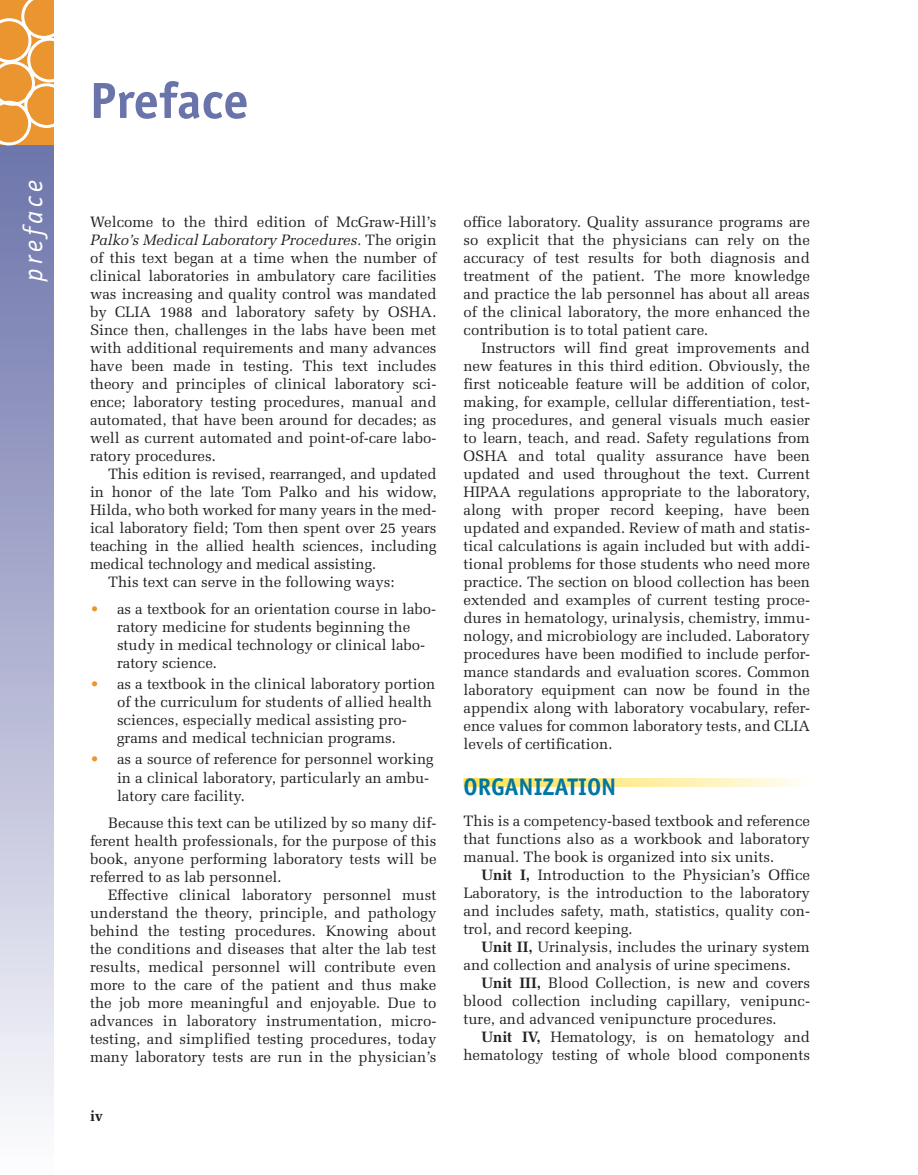
<style>
.page{position:relative;width:918px;height:1175px;background:#fff}
.page>*{position:absolute;margin:0;border:0;box-sizing:border-box;transform-origin:0 0}
.t1{font:700 51px "Officina Sans Std";color:#6974aa}
.t2{font:italic 27px "Officina Sans Std";letter-spacing:.15em;color:#fff}
.t3{font:700 24px "Officina Sans Std";color:#0076a3}
.t4{font:15px/18px "Melior LT Std";color:#231f20;text-align:justify}
.t5{font:700 15px "Melior LT Std";color:#231f20}
.s1{font-style:italic}
.s2{color:#eb9531}
.s3{font-weight:700}
</style>
<div class="page">
<div style="left:0;top:127px;width:54px;height:1048px;background:linear-gradient(to bottom,#686fa8,#fbfbfd)"></div>
<svg style="left:464px;top:778px;width:333px;height:9px;background:#feed9b"></svg>
<svg style="left:0;top:0;width:54px;height:147px;background:#eca553"></svg>
<h2 class="t2" style="left:23px;top:281px;width:102px;rotate:-90deg">preface</h2>
<h1 class="t1" style="left:90px;top:70px;width:160px">Preface</h1>
<p class="t4" style="left:90px;top:214px;width:348px">Welcome to the third edition of McGraw-Hill’s <span class="s1">Palko’s Medical Laboratory Procedures.</span> The origin of this text began at a time when the number of clinical laboratories in ambulatory care facilities was increasing and quality control was mandated by CLIA 1988 and laboratory safety by OSHA.<br>Since then, challenges in the labs have been met with additional requirements and many advances have been made in testing. This text includes theory and principles of clinical laboratory sci&shy;ence; laboratory testing procedures, manual and automated, that have been around for decades; as well as current automated and point-of-care labo&shy;ratory procedures.</p>
<p class="t4" style="left:108px;top:466px;width:330px">This edition is revised, rearranged, and updated</p>
<p class="t4" style="left:90px;top:484px;width:348px">in honor of the late Tom Palko and his widow,</p>
<p class="t4" style="left:90px;top:502px;width:348px">Hilda, who both worked for many years in the med-</p>
<p class="t4" style="left:90px;top:520px;width:348px">ical laboratory field; Tom then spent over 25 years</p>
<p class="t4" style="left:90px;top:538px;width:348px">teaching in the allied health sciences, including</p>
<p class="t4" style="left:90px;top:556px;width:288px">medical technology and medical assisting.</p>
<p class="t4" style="left:108px;top:574px;width:288px">This text can serve in the following ways:</p>
<p class="t4" style="left:117px;top:601px;width:321px;text-align:left;text-indent:-27px"><span class="s2">•</span> as a textbook for an orientation course in labo&shy;ratory medicine for students beginning the study in medical technology or clinical labo&shy;ratory science.</p>
<p class="t4" style="left:117px;top:676px;width:320px;text-align:left;text-indent:-27px"><span class="s2">•</span> as a textbook in the clinical laboratory portion of the curriculum for students of allied health sciences, especially medical assisting pro&shy;grams and medical technician programs.</p>
<p class="t4" style="left:117px;top:751px;width:318px;text-align:left;text-indent:-27px"><span class="s2">•</span> as a source of reference for personnel working in a clinical laboratory, particularly an ambu&shy;latory care facility.</p>
<p class="t4" style="left:90px;top:814px;width:348px;text-indent:18px">Because this text can be utilized by so many dif&shy;ferent health professionals, for the purpose of this book, anyone performing laboratory tests will be referred to as lab personnel.</p>
<p class="t4" style="left:90px;top:886px;width:348px;text-indent:18px">Effective clinical laboratory personnel must understand the theory, principle, and pathology behind the testing procedures. Knowing about the conditions and diseases that alter the lab test results, medical personnel will contribute even more to the care of the patient and thus make the job more meaningful and enjoyable. Due to advances in laboratory instrumentation, micro&shy;testing, and simplified testing procedures, today many laboratory tests are run in the physician’s</p>
<p class="t5" style="left:90px;top:1109px;width:15px">iv</p>
<p class="t4" style="left:464px;top:214px;width:348px">office laboratory. Quality assurance programs are so explicit that the physicians can rely on the accuracy of test results for both diagnosis and treatment of the patient. The more knowledge and practice the lab personnel has about all areas of the clinical laboratory, the more enhanced the contribution is to total patient care.</p>
<p class="t4" style="left:464px;top:340px;width:348px;text-indent:18px">Instructors will find great improvements and new features in this third edition. Obviously, the first noticeable feature will be addition of color, making, for example, cellular differentiation, test&shy;ing procedures, and general visuals much easier to learn, teach, and read. Safety regulations from OSHA and total quality assurance have been updated and used throughout the text. Current HIPAA regulations appropriate to the laboratory, along with proper record keeping, have been updated and expanded. Review of math and statis&shy;tical calculations is again included but with addi&shy;tional problems for those students who need more practice. The section on blood collection has been extended and examples of current testing proce&shy;dures in hematology, urinalysis, chemistry, immu&shy;nology, and microbiology are included. Laboratory procedures have been modified to include perfor&shy;mance standards and evaluation scores. Common laboratory equipment can now be found in the appendix along with laboratory vocabulary, refer&shy;ence values for common laboratory tests, and CLIA levels of certification.</p>
<h3 class="t3" style="left:464px;top:772px;width:154px">ORGANIZATION</h3>
<p class="t4" style="left:464px;top:813px;width:348px">This is a competency-based textbook and reference that functions also as a workbook and laboratory manual. The book is organized into six units.</p>
<p class="t4" style="left:464px;top:867px;width:348px;text-indent:18px"><span class="s3">Unit I,</span> Introduction to the Physician’s Office Laboratory, is the introduction to the laboratory and includes safety, math, statistics, quality con&shy;trol, and record keeping.</p>
<p class="t4" style="left:464px;top:939px;width:348px;text-indent:18px"><span class="s3">Unit II,</span> Urinalysis, includes the urinary system and collection and analysis of urine specimens.</p>
<p class="t4" style="left:464px;top:975px;width:348px;text-indent:18px"><span class="s3">Unit III,</span> Blood Collection, is new and covers blood collection including capillary, venipunc&shy;ture, and advanced venipuncture procedures.</p>
<p class="t4" style="left:464px;top:1029px;width:348px;text-align:right"><span class="s3">Unit IV,</span> Hematology, is on hematology and hematology testing of whole blood components</p>
</div>
